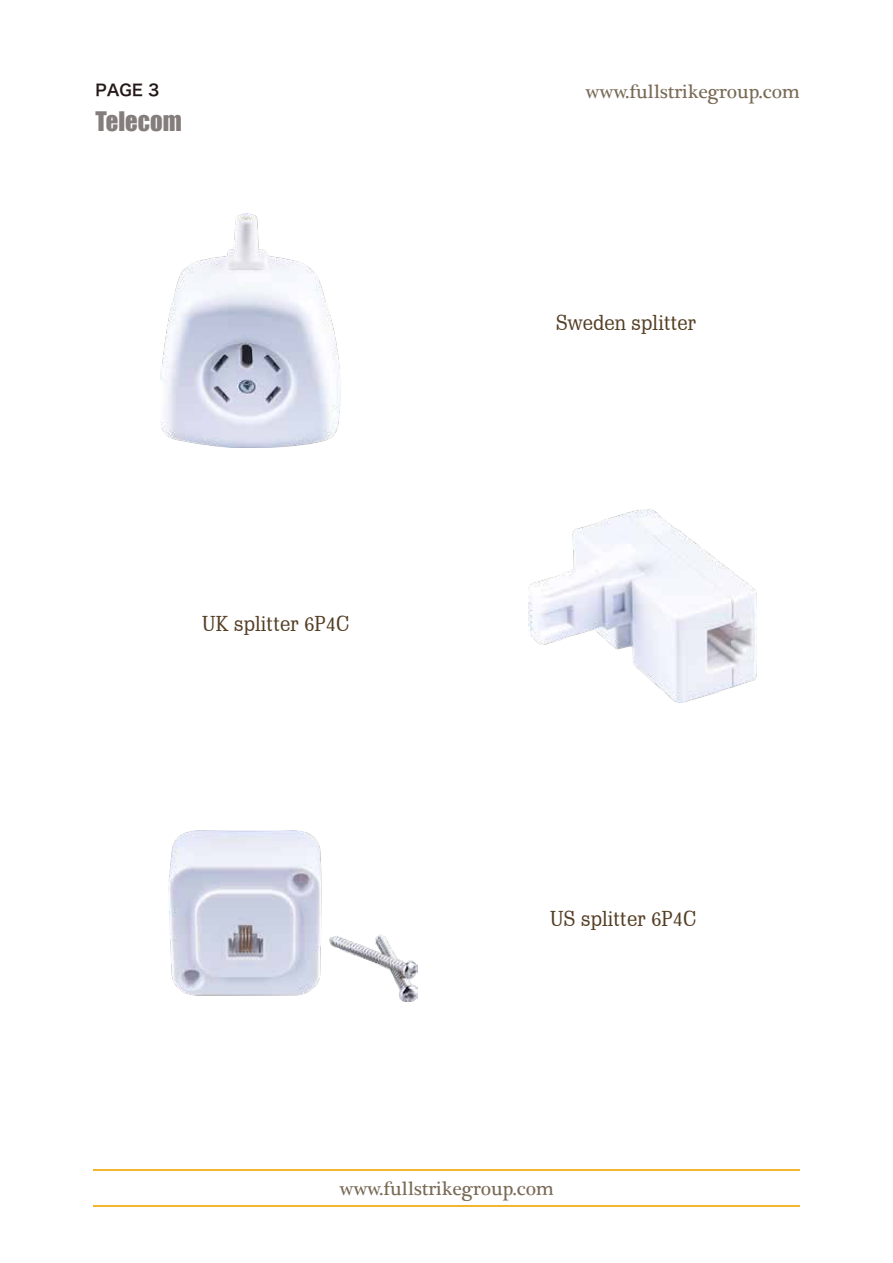
<style>
.page{position:relative;width:893px;height:1263px;background:#fff}
.page>*{position:absolute;margin:0;border:0;box-sizing:border-box;transform-origin:0 0}
.t1{font:24.75px "Impact";color:#847d7c}
.t2{font:21px "Schadow BT";color:#543e24}
.t3{font:19.5px "Plantagenet Cherokee";color:#796a56}
.t4{font:15.75px "Hiragino Sans GB W6";color:#231815}
</style>
<div class="page">
<img style="left:180px;top:213px;width:160px;height:235px">
<img style="left:529px;top:509px;width:228px;height:193px">
<img style="left:180px;top:830px;width:237px;height:171px">
<hr style="left:94px;top:1206px;width:706px;height:1px;background:#f7b52c">
<hr style="left:94px;top:1169px;width:706px;height:1px;background:#f7b52c">
<img style="left:160px;top:276px;width:20px;height:713px">
<p class="t4" style="left:96px;top:80px;width:65px">PAGE 3</p>
<p class="t3" style="left:586px;top:80px;width:216px">www.fullstrikegroup.com</p>
<p class="t1" style="left:96px;top:102px;width:88px">Telecom</p>
<p class="t2" style="left:202px;top:611px;width:149px">UK splitter 6P4C</p>
<p class="t2" style="left:556px;top:310px;width:142px">Sweden splitter</p>
<p class="t2" style="left:550px;top:906px;width:148px">US splitter 6P4C</p>
<p class="t3" style="left:340px;top:1176px;width:216px">www.fullstrikegroup.com</p>
</div>
